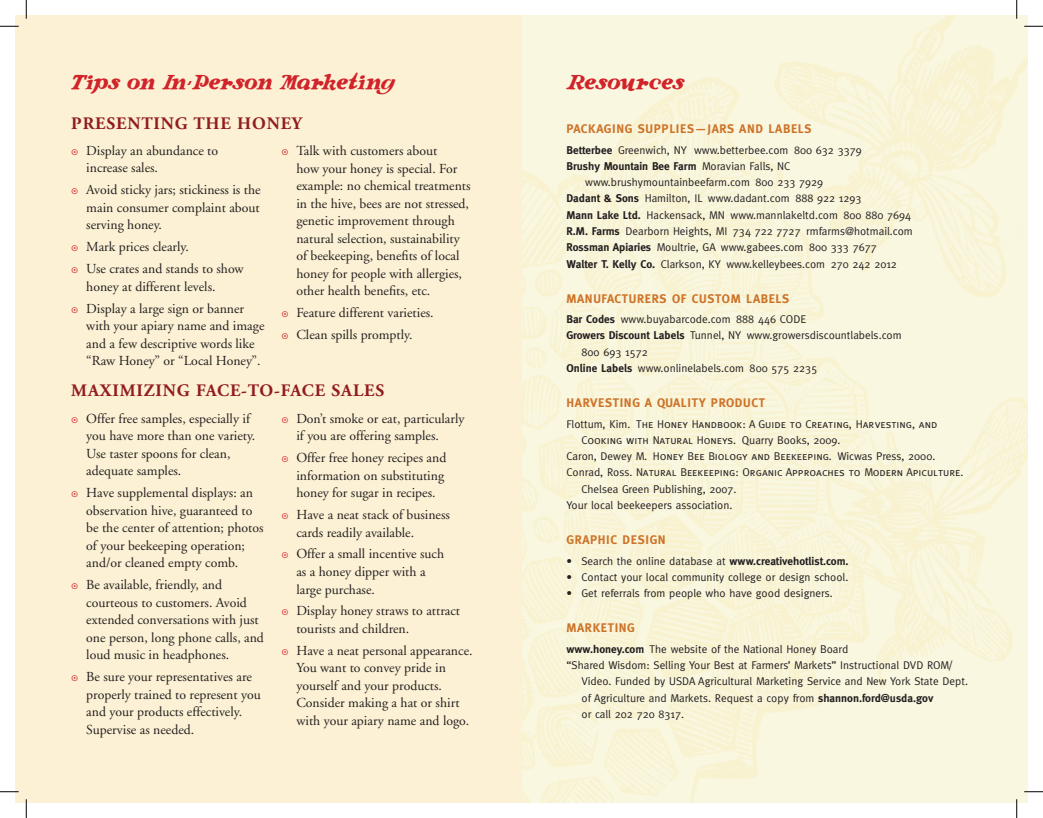
<style>
.page{position:relative;width:1043px;height:818px;background:#fff}
.page>*{position:absolute;margin:0;border:0;box-sizing:border-box;transform-origin:0 0}
.t1{font:22.5px "Langhorne";letter-spacing:.01em;color:#d1232a}
.t2{font:700 17.5px "Adobe Garamond";letter-spacing:.05em;color:#911c1f}
.t3{font:13.75px/17.5px "Adobe Garamond";color:#231f20}
.t4{font:700 12.5px "Meta";letter-spacing:.05em;color:#cd7328}
.t5{font:11.25px/16.2px "Meta Normal";color:#231f20}
.t6{font:11.25px/16.2px "Meta Caps";color:#231f20}
.t7{font:700 11.25px "Meta";color:#231f20}
.s1{font-family:"Meta";font-weight:700}
.s2{font-family:"Meta Normal";font-weight:400}
.s3{font-family:"Meta Normal"}
.s4{font-family:"Meta Caps"}
</style>
<div class="page">
<img style="left:521px;top:15px;width:507px;height:787px">
<div style="left:15px;top:15px;width:506px;height:787px;background:#fcf1d4"></div>
<svg style="left:0;top:25px;width:19px;height:2px"></svg>
<svg style="left:1024px;top:25px;width:18px;height:2px"></svg>
<svg style="left:0;top:791px;width:19px;height:1px"></svg>
<svg style="left:1024px;top:790px;width:18px;height:2px"></svg>
<svg style="left:25px;top:0;width:2px;height:19px"></svg>
<svg style="left:25px;top:799px;width:2px;height:19px"></svg>
<svg style="left:1015px;top:0;width:2px;height:19px"></svg>
<svg style="left:1015px;top:799px;width:2px;height:19px"></svg>
<h1 class="t1" style="left:71px;top:71px;width:323px">Tips on In-Person Marketing</h1>
<p class="t2" style="left:71px;top:114px;width:234px">PRESENTING THE HONEY</p>
<p class="t3" style="left:86px;top:142px;width:133px">Display an abundance to increase sales.</p>
<p class="t3" style="left:86px;top:182px;width:176px;text-align:justify">Avoid sticky jars; stickiness is the main consumer complaint about serving honey.</p>
<p class="t3" style="left:86px;top:236px;width:159px;line-height:21.9px">Mark prices clearly.<br>Use crates and stands to show</p>
<p class="t3" style="left:86px;top:276px;width:159px;line-height:21.9px">honey at different levels.<br>Display a large sign or banner</p>
<p class="t3" style="left:86px;top:317px;width:180px">with your apiary name and image and a few descriptive words like “Raw Honey” or “Local Honey”.</p>
<p class="t3" style="left:296px;top:142px;width:176px">Talk with customers about<br>how your honey is special. For example: no chemical treatments in the hive, bees are not stressed, genetic improvement through natural selection, sustainability of beekeeping, benefits of local honey for people with allergies, other health benefits, etc.</p>
<p class="t3" style="left:296px;top:302px;width:139px;line-height:21.9px">Feature different varieties.<br>Clean spills promptly.</p>
<p class="t2" style="left:71px;top:381px;width:313px">MAXIMIZING FACE-TO-FACE SALES</p>
<p class="t3" style="left:86px;top:410px;width:171px">Offer free samples, especially if you have more than one variety.<br>Use taster spoons for clean, adequate samples.</p>
<p class="t3" style="left:86px;top:484px;width:179px">Have supplemental displays: an observation hive, guaranteed to be the center of attention; photos of your beekeeping operation; and/or cleaned empty comb.</p>
<p class="t3" style="left:86px;top:576px;width:179px">Be available, friendly, and courteous to customers. Avoid extended conversations with just one person, long phone calls, and loud music in headphones.</p>
<p class="t3" style="left:86px;top:668px;width:176px">Be sure your representatives are properly trained to represent you and your products effectively.<br>Supervise as needed.</p>
<p class="t3" style="left:296px;top:410px;width:169px">Don’t smoke or eat, particularly if you are offering samples.</p>
<p class="t3" style="left:296px;top:449px;width:151px">Offer free honey recipes and information on substituting honey for sugar in recipes.</p>
<p class="t3" style="left:296px;top:506px;width:155px">Have a neat stack of business cards readily available.</p>
<p class="t3" style="left:296px;top:545px;width:149px">Offer a small incentive such as a honey dipper with a large purchase.</p>
<p class="t3" style="left:296px;top:602px;width:165px">Display honey straws to attract tourists and children.</p>
<p class="t3" style="left:296px;top:642px;width:178px">Have a neat personal appearance.<br>You want to convey pride in yourself and your products.<br>Consider making a hat or shirt with your apiary name and logo.</p>
<h1 class="t1" style="left:566px;top:71px;width:119px">Resources</h1>
<p class="t4" style="left:566px;top:121px;width:245px">Packaging Supplies—Jars and Labels</p>
<p class="t5" style="left:566px;top:141px;width:297px"><span class="s1">Betterbee</span> Greenwich, NY www.betterbee.com 800 632 3379</p>
<p class="t7" style="left:566px;top:159px;width:225px">Brushy Mountain Bee Farm <span class="s2">Moravian Falls, NC</span></p>
<p class="t5" style="left:566px;top:174px;width:348px;text-indent:19px">www.brushymountainbeefarm.com 800 233 7929<br><span class="s1">Dadant &amp; Sons</span> Hamilton, IL www.dadant.com 888 922 1293<br><span class="s1">Mann Lake Ltd.</span> Hackensack, MN www.mannlakeltd.com 800 880 7694<br><span class="s1">R.M. Farms</span> Dearborn Heights, MI 734 722 7727 rmfarms@hotmail.com <span class="s1">Rossman Apiaries</span> Moultrie, GA www.gabees.com 800 333 7677<br><span class="s1">Walter T. Kelly Co.</span> Clarkson, KY www.kelleybees.com 270 242 2012</p>
<p class="t4" style="left:566px;top:291px;width:223px">Manufacturers of Custom Labels</p>
<p class="t5" style="left:566px;top:311px;width:241px"><span class="s1">Bar Codes</span> www.buyabarcode.com 888 446 CODE</p>
<p class="t5" style="left:566px;top:327px;width:336px"><span class="s1">Growers Discount Labels</span> Tunnel, NY www.growersdiscountlabels.com</p>
<p class="t5" style="left:581px;top:343px;width:68px">800 693 1572</p>
<p class="t5" style="left:566px;top:360px;width:252px"><span class="s1">Online Labels</span> www.onlinelabels.com 800 575 2235</p>
<p class="t4" style="left:566px;top:395px;width:200px">Harvesting a Quality Product</p>
<p class="t6" style="left:581px;top:415px;width:357px;text-indent:-15px"><span class="s3">Flottum, Kim.</span> The Honey Handbook: A Guide to Creating, Harvesting, and<br>Cooking with Natural Honeys. <span class="s3">Quarry Books, 2009.</span></p>
<p class="t5" style="left:566px;top:448px;width:370px">Caron, Dewey M. <span class="s4">Honey Bee Biology and Beekeeping.</span> Wicwas Press, 2000.</p>
<p class="t6" style="left:566px;top:464px;width:398px"><span class="s3">Conrad, Ross.</span> Natural Beekeeping: Organic Approaches to Modern Apiculture.</p>
<p class="t5" style="left:566px;top:480px;width:172px;text-indent:15px">Chelsea Green Publishing, 2007.<br>Your local beekeepers association.</p>
<p class="t4" style="left:566px;top:532px;width:101px">Graphic Design</p>
<p class="t5" style="left:566px;top:552px;width:283px">• Search the online database at <span class="s1">www.creativehotlist.com.</span></p>
<p class="t5" style="left:566px;top:568px;width:283px">• Contact your local community college or design school.</p>
<p class="t5" style="left:566px;top:585px;width:268px">• Get referrals from people who have good designers.</p>
<p class="t4" style="left:566px;top:620px;width:69px">Marketing</p>
<p class="t5" style="left:566px;top:640px;width:283px"><span class="s1">www.honey.com</span> The website of the National Honey Board</p>
<p class="t5" style="left:566px;top:656px;width:387px">“Shared Wisdom: Selling Your Best at Farmers’ Markets” Instructional DVD ROM/</p>
<p class="t5" style="left:581px;top:673px;width:388px">Video. Funded by USDA Agricultural Marketing Service and New York State Dept.</p>
<p class="t5" style="left:581px;top:689px;width:353px">of Agriculture and Markets. Request a copy from <span class="s1">shannon.ford@usda.gov</span></p>
<p class="t5" style="left:581px;top:705px;width:104px">or call 202 720 8317.</p>
</div>
